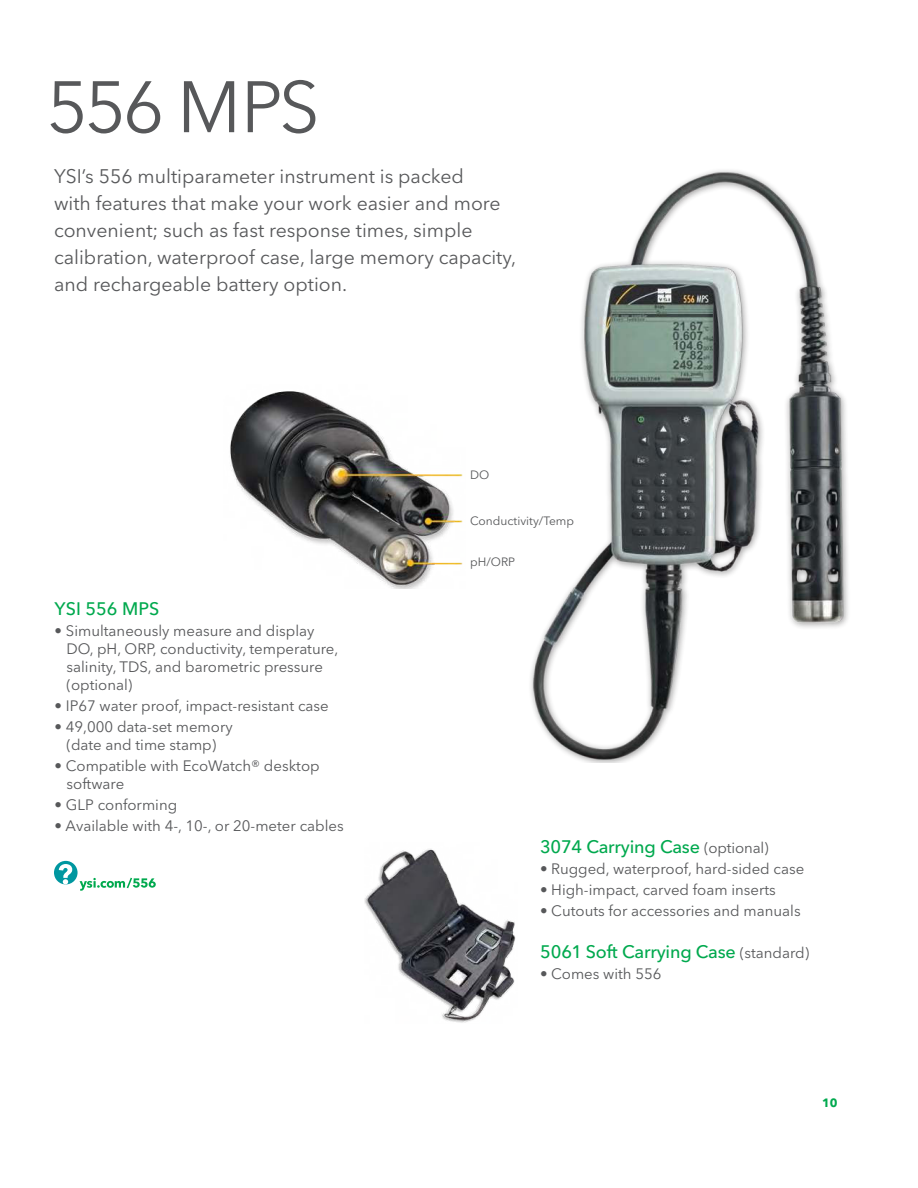
<style>
.page{position:relative;width:918px;height:1188px;background:#fff}
.page>*{position:absolute;margin:0;border:0;box-sizing:border-box;transform-origin:0 0}
.t1{font:72px "Avenir Next LT Pro";letter-spacing:-.05em;color:#57585a}
.t2{font:19.5px/27px "Avenir Next LT Pro";color:#57585a}
.t3{font:500 18px "Avenir Next LT Pro";letter-spacing:-.01em;color:#00a94e}
.t4{font:15px/18px "Avenir Next LT Pro";color:#57585a}
.t5{font:12px "Avenir Next LT Pro";color:#57585a}
.t6{font:700 12px "Avenir Next LT Pro";color:#00a94e}
.s1{font-weight:400;font-size:15px;color:#57585a}
</style>
<div class="page">
<img style="left:365px;top:849px;width:151px;height:174px">
<img style="left:530px;top:170px;width:318px;height:592px">
<img style="left:230px;top:391px;width:233px;height:197px">
<div style="left:54px;top:861px;width:24px;height:23px;background:#0097a0;border-radius:50%"></div>
<svg style="left:59px;top:864px;width:13px;height:20px"></svg>
<svg style="left:80px;top:878px;width:76px;height:13px"></svg>
<h1 class="t1" style="left:46px;top:75px;width:275px">556 MPS</h1>
<h2 class="t2" style="left:54px;top:164px;width:464px">YSI’s 556 multiparameter instrument is packed<br>with features that make your work easier and more convenient; such as fast response times, simple calibration, waterproof case, large memory capacity, and rechargeable battery option.</h2>
<p class="t3" style="left:55px;top:601px;width:106px">YSI 556 MPS</p>
<p class="t4" style="left:67px;top:623px;width:273px;text-indent:-12px">• Simultaneously measure and display<br>DO, pH, ORP, conductivity, temperature, salinity, TDS, and barometric pressure (optional)</p>
<p class="t4" style="left:55px;top:698px;width:276px">• IP67 water proof, impact-resistant case</p>
<p class="t4" style="left:55px;top:719px;width:180px;text-align:center">• 49,000 data-set memory (date and time stamp)</p>
<p class="t4" style="left:67px;top:758px;width:255px;text-indent:-12px">• Compatible with EcoWatch® desktop software</p>
<p class="t4" style="left:55px;top:797px;width:124px">• GLP conforming</p>
<p class="t4" style="left:55px;top:818px;width:291px">• Available with 4-, 10-, or 20-meter cables</p>
<p class="t5" style="left:470px;top:469px;width:21px">DO</p>
<p class="t5" style="left:470px;top:515px;width:105px">Conductivity/Temp</p>
<p class="t5" style="left:470px;top:557px;width:47px">pH/ORP</p>
<p class="t3" style="left:540px;top:839px;width:230px">3074 Carrying Case <span class="s1">(optional)</span></p>
<p class="t4" style="left:540px;top:861px;width:266px">• Rugged, waterproof, hard-sided case</p>
<p class="t4" style="left:540px;top:882px;width:237px">• High-impact, carved foam inserts</p>
<p class="t4" style="left:540px;top:903px;width:262px">• Cutouts for accessories and manuals</p>
<p class="t3" style="left:540px;top:944px;width:271px">5061 Soft Carrying Case <span class="s1">(standard)</span></p>
<p class="t4" style="left:540px;top:966px;width:123px">• Comes with 556</p>
<p class="t6" style="left:822px;top:1098px;width:17px">10</p>
</div>
